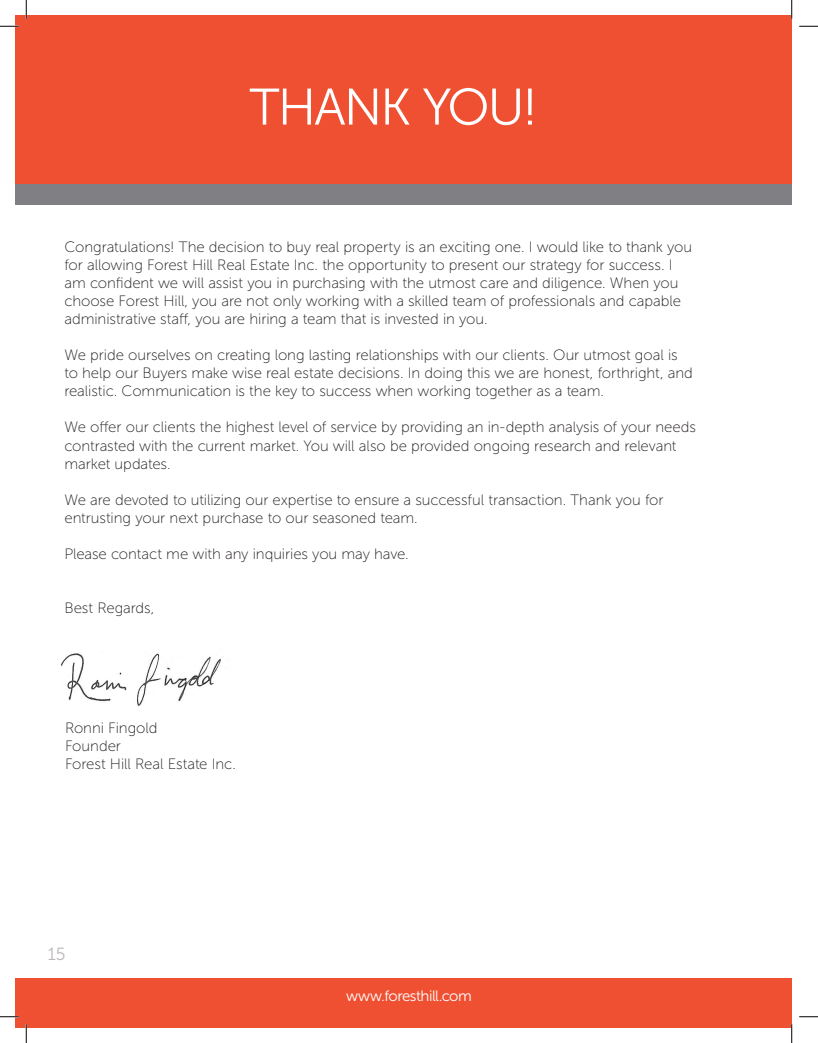
<style>
.page{position:relative;width:818px;height:1043px;background:#fff}
.page>*{position:absolute;margin:0;border:0;box-sizing:border-box;transform-origin:0 0}
.t1{font:51.25px "Museo Sans 300";letter-spacing:-.04em;color:#fff}
.t2{font:17.5px "Museo Sans 300";color:#bbb8b7}
.t3{font:15px/18px "Museo Sans 100";letter-spacing:-.005em;color:#231f20}
.t4{font:15px "Museo Sans 300";letter-spacing:-.03em;color:#fff}
</style>
<div class="page">
<div style="left:15px;top:15px;width:776px;height:172px;background:#ef5032"></div>
<div style="left:15px;top:184px;width:776px;height:21px;background:#807f84"></div>
<div style="left:15px;top:978px;width:776px;height:50px;background:#f05032"></div>
<img style="left:61px;top:653px;width:160px;height:53px">
<svg style="left:0;top:25px;width:19px;height:2px"></svg>
<svg style="left:799px;top:25px;width:19px;height:2px"></svg>
<svg style="left:0;top:1016px;width:19px;height:1px"></svg>
<svg style="left:799px;top:1016px;width:19px;height:1px"></svg>
<svg style="left:25px;top:0;width:2px;height:19px"></svg>
<svg style="left:25px;top:1024px;width:2px;height:18px"></svg>
<svg style="left:791px;top:0;width:1px;height:19px"></svg>
<svg style="left:791px;top:1024px;width:1px;height:18px"></svg>
<h1 class="t1" style="left:249px;top:79px;width:290px">THANK YOU!</h1>
<p class="t3" style="left:64px;top:238px;width:629px">Congratulations! The decision to buy real property is an exciting one. I would like to thank you for allowing Forest Hill Real Estate Inc. the opportunity to present our strategy for success. I am confident we will assist you in purchasing with the utmost care and diligence. When you choose Forest Hill, you are not only working with a skilled team of professionals and capable administrative staff, you are hiring a team that is invested in you.</p>
<p class="t3" style="left:64px;top:346px;width:630px">We pride ourselves on creating long lasting relationships with our clients. Our utmost goal is to help our Buyers make wise real estate decisions. In doing this we are honest, forthright, and realistic. Communication is the key to success when working together as a team.</p>
<p class="t3" style="left:64px;top:418px;width:633px">We offer our clients the highest level of service by providing an in-depth analysis of your needs contrasted with the current market. You will also be provided ongoing research and relevant market updates.</p>
<p class="t3" style="left:64px;top:490px;width:600px">We are devoted to utilizing our expertise to ensure a successful transaction. Thank you for entrusting your next purchase to our seasoned team.</p>
<p class="t3" style="left:64px;top:544px;width:346px">Please contact me with any inquiries you may have.</p>
<p class="t3" style="left:64px;top:598px;width:91px">Best Regards,</p>
<p class="t3" style="left:65px;top:719px;width:172px">Ronni Fingold<br>Founder<br>Forest Hill Real Estate Inc.</p>
<p class="t2" style="left:48px;top:944px;width:19px">15</p>
<p class="t4" style="left:346px;top:987px;width:127px">www.foresthill.com</p>
</div>
